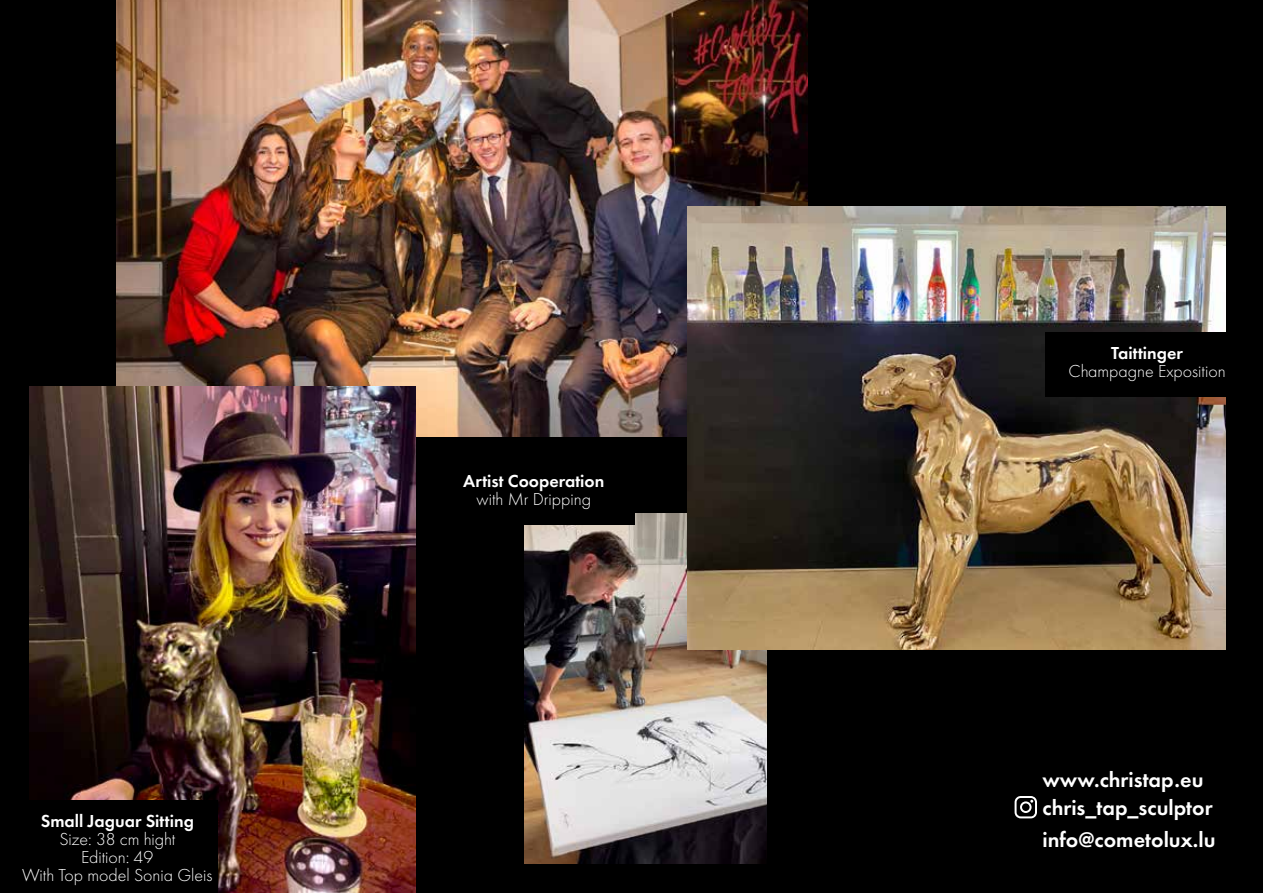
<style>
.page{position:relative;width:1263px;height:893px;background:#000}
.page>*{position:absolute;margin:0;border:0;box-sizing:border-box;transform-origin:0 0}
.t1{font:600 22.05px "Futura PT";color:#fff}
.t2{font:300 18px/18px "Futura PT";color:#fff;text-align:center}
.t3{font:600 18px "Futura PT";color:#fff}
</style>
<div class="page">
<img style="left:524px;top:513px;width:243px;height:350px">
<img style="left:117px;top:0;width:691px;height:437px">
<img style="left:29px;top:387px;width:386px;height:506px">
<div style="left:16px;top:800px;width:202px;height:93px;background:#000"></div>
<svg style="left:1014px;top:796px;width:23px;height:22px"></svg>
<img style="left:687px;top:206px;width:539px;height:443px">
<div style="left:1045px;top:332px;width:203px;height:64px;background:#000"></div>
<div style="left:432px;top:460px;width:203px;height:64px;background:#000"></div>
<p class="t3" style="left:41px;top:810px;width:155px">Small Jaguar Sitting</p>
<p class="t2" style="left:22px;top:830px;width:192px">Size: 38 cm hight<br>Edition: 49<br>With Top model Sonia Gleis</p>
<p class="t3" style="left:463px;top:470px;width:143px">Artist Cooperation</p>
<p class="t2" style="left:477px;top:490px;width:116px">with Mr Dripping</p>
<p class="t3" style="left:1111px;top:342px;width:73px">Taittinger</p>
<p class="t2" style="left:1068px;top:362px;width:159px">Champagne Exposition</p>
<p class="t1" style="left:1042px;top:766px;width:162px">www.christap.eu</p>
<p class="t1" style="left:1042px;top:826px;width:175px">info@cometolux.lu</p>
<p class="t1" style="left:1042px;top:794px;width:172px">chris_tap_sculptor</p>
</div>
